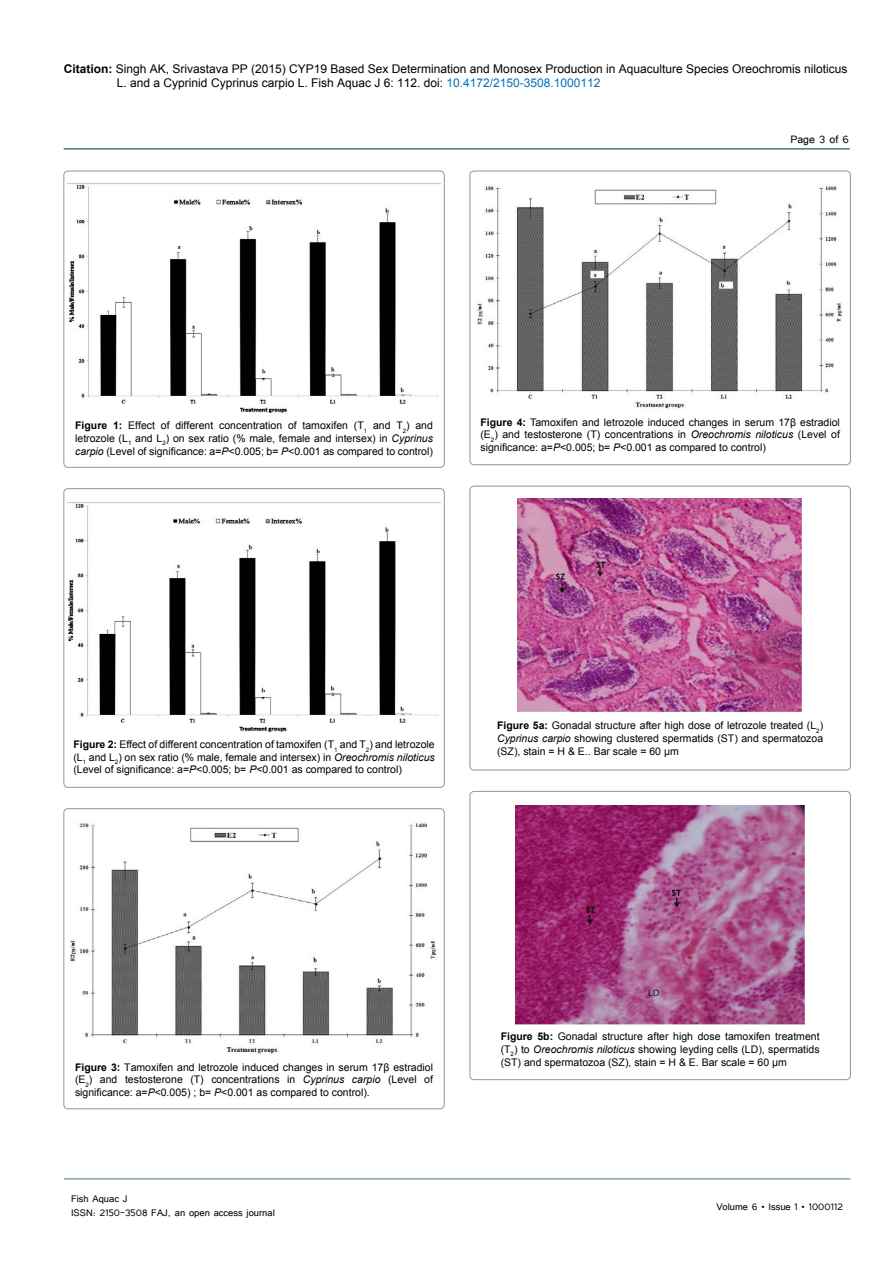
<style>
.page{position:relative;width:893px;height:1263px;background:#fff}
.page>*{position:absolute;margin:0;border:0;box-sizing:border-box;transform-origin:0 0}
.t1{font:13.5px "Tunga";color:#000}
.t2{font:12px/14.4px "Arial";color:#000}
.t3{font:12px/14.4px "Tunga";color:#000}
.t4{font:10.5px/12.6px "Arial";color:#000;text-align:justify}
.s1{font-weight:700}
.s2{color:#0072bc}
.s3{font-style:italic}
</style>
<div class="page">
<hr style="left:64px;top:148px;width:786px;height:2px;background:#457a73">
<hr style="left:64px;top:1179px;width:786px;height:1px;background:#457a73">
<div style="left:64px;top:171px;width:380px;height:296px;border:1px solid #939598;border-radius:4px"></div>
<img style="left:69px;top:184px;width:370px;height:229px">
<div style="left:64px;top:489px;width:380px;height:298px;border:1px solid #939598;border-radius:4px"></div>
<img style="left:68px;top:503px;width:371px;height:229px">
<div style="left:64px;top:809px;width:380px;height:300px;border:1px solid #939598;border-radius:4px"></div>
<img style="left:70px;top:822px;width:367px;height:232px">
<div style="left:470px;top:171px;width:380px;height:294px;border:1px solid #939598;border-radius:4px"></div>
<img style="left:476px;top:185px;width:367px;height:225px">
<div style="left:470px;top:486px;width:380px;height:284px;border:1px solid #939598;border-radius:4px"></div>
<img style="left:518px;top:498px;width:284px;height:215px">
<div style="left:470px;top:791px;width:380px;height:289px;border:1px solid #939598;border-radius:4px"></div>
<img style="left:515px;top:805px;width:290px;height:219px">
<p class="t2" style="left:117px;top:61px;width:732px;text-indent:-53px"><span class="s1">Citation:</span> Singh AK, Srivastava PP (2015) CYP19 Based Sex Determination and Monosex Production in Aquaculture Species Oreochromis niloticus<br>L. and a Cyprinid Cyprinus carpio L. Fish Aquac J 6: 112. doi: <span class="s2">10.4172/2150-3508.1000112</span></p>
<p class="t1" style="left:790px;top:131px;width:60px">Page 3 of 6</p>
<p class="t4" style="left:75px;top:419px;width:359px"><span class="s1">Figure 1:</span> Effect of different concentration of tamoxifen (T<sub>1</sub> and T<sub>2</sub>) and letrozole (L<sub>1</sub> and L<sub>2</sub>) on sex ratio (% male, female and intersex) in <span class="s3">Cyprinus carpio</span> (Level of significance: a=<span class="s3">P</span>&lt;0.005; b= <span class="s3">P</span>&lt;0.001 as compared to control)</p>
<p class="t4" style="left:480px;top:416px;width:361px"><span class="s1">Figure 4:</span> Tamoxifen and letrozole induced changes in serum 17β estradiol (E<sub>2</sub>) and testosterone (T) concentrations in <span class="s3">Oreochromis niloticus</span> (Level of significance: a=<span class="s3">P</span>&lt;0.005; b= <span class="s3">P</span>&lt;0.001 as compared to control)</p>
<p class="t4" style="left:73px;top:738px;width:363px"><span class="s1">Figure 2:</span> Effect of different concentration of tamoxifen (T<sub>1</sub> and T<sub>2</sub>) and letrozole (L<sub>1</sub> and L<sub>2</sub>) on sex ratio (% male, female and intersex) in <span class="s3">Oreochromis niloticus </span>(Level of significance: a=<span class="s3">P</span>&lt;0.005; b= <span class="s3">P</span>&lt;0.001 as compared to control)</p>
<p class="t4" style="left:497px;top:719px;width:328px"><span class="s1">Figure 5a:</span> Gonadal structure after high dose of letrozole treated (L<sub>2</sub>)<br><span class="s3">Cyprinus carpio</span> showing clustered spermatids (ST) and spermatozoa (SZ), stain = H &amp; E.. Bar scale = 60 µm</p>
<p class="t4" style="left:75px;top:1061px;width:360px"><span class="s1">Figure 3:</span> Tamoxifen and letrozole induced changes in serum 17β estradiol (E<sub>2</sub>) and testosterone (T) concentrations in <span class="s3">Cyprinus carpio</span> (Level of significance: a=<span class="s3">P</span>&lt;0.005) ; b= <span class="s3">P</span>&lt;0.001 as compared to control).</p>
<p class="t3" style="left:71px;top:1190px;width:205px">Fish Aquac J<br>ISSN: 2150-3508 FAJ, an open access journal</p>
<p class="t4" style="left:501px;top:1030px;width:320px"><span class="s1">Figure 5b:</span> Gonadal structure after high dose tamoxifen treatment (T<sub>2</sub>) to <span class="s3">Oreochromis niloticus</span> showing leyding cells (LD), spermatids (ST) and spermatozoa (SZ), stain = H &amp; E. Bar scale = 60 µm</p>
<p class="t3" style="left:716px;top:1199px;width:128px">Volume 6 • Issue 1 • 1000112</p>
</div>
